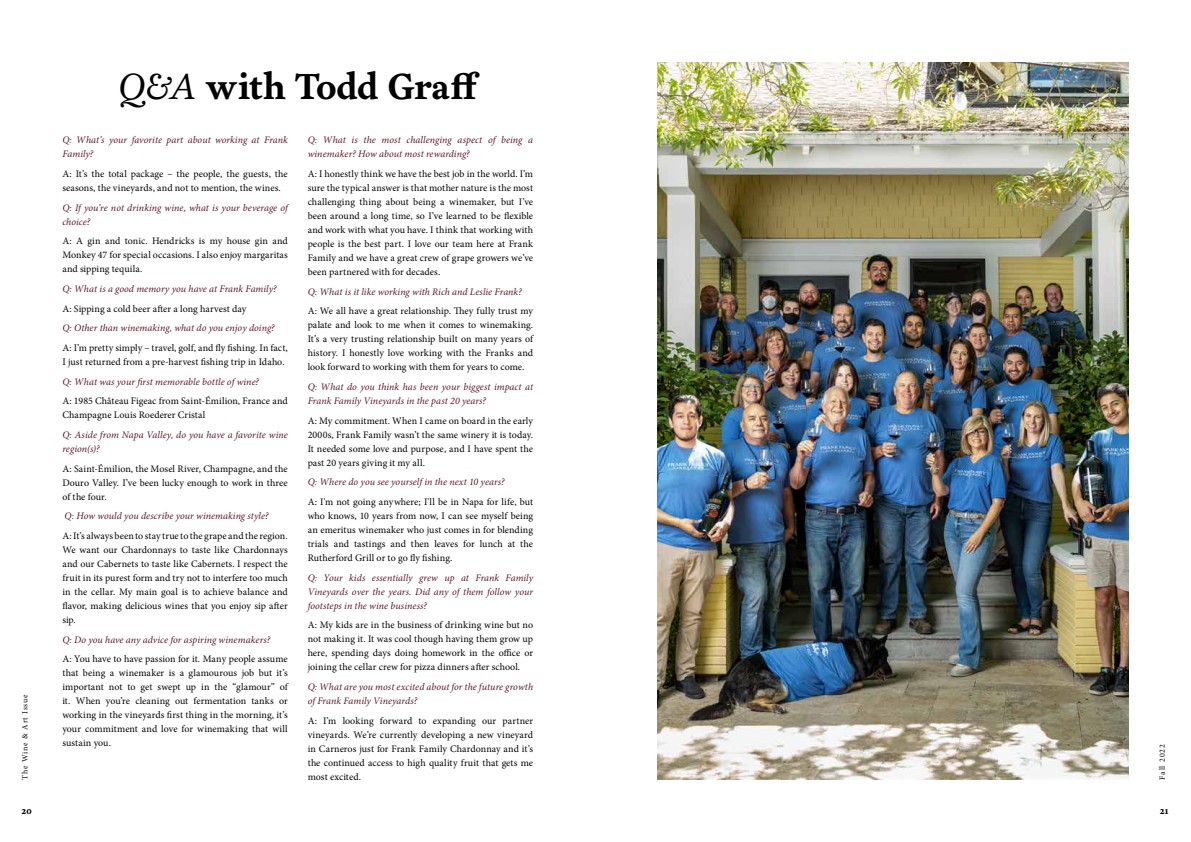
<style>
.page{position:relative;width:1191px;height:842px;background:#fff}
.page>*{position:absolute;margin:0;border:0;box-sizing:border-box;transform-origin:0 0}
.t1{font:700 35.7px "Garvis Pro";letter-spacing:-.01em;color:#000}
.t2{font:10px/14px "Minion Pro";letter-spacing:.005em;color:#000;text-align:justify}
.t3{font:italic 10px/14px "Minion Pro";letter-spacing:.005em;color:#5b1626}
.t4{font:700 9px "Garvis Pro";color:#000}
.t5{font:8px "Minion Pro";letter-spacing:.1em;color:#000}
.s1{font-weight:400;font-style:italic}
</style>
<div class="page">
<img style="left:658px;top:62px;width:470px;height:718px">
<p class="t5" style="left:19px;top:780px;width:87px;rotate:-90deg">The Wine &amp; Art Issue</p>
<h1 class="t1" style="left:119px;top:61px;width:362px"><span class="s1">Q&amp;A</span> with Todd Graff</h1>
<p class="t3" style="left:62px;top:133px;width:227px">Q: What’s your favorite part about working at Frank<br>Family?</p>
<p class="t2" style="left:62px;top:167px;width:227px">A: It’s the total package – the people, the guests, the seasons, the vineyards, and not to mention, the wines.</p>
<p class="t3" style="left:62px;top:200px;width:227px">Q: If you’re not drinking wine, what is your beverage of choice?</p>
<p class="t2" style="left:62px;top:234px;width:227px">A: A gin and tonic. Hendricks is my house gin and Monkey 47 for special occasions. I also enjoy margaritas and sipping tequila.</p>
<p class="t3" style="left:62px;top:282px;width:216px">Q: What is a good memory you have at Frank Family?</p>
<p class="t2" style="left:62px;top:301px;width:186px">A: Sipping a cold beer after a long harvest day</p>
<p class="t3" style="left:62px;top:321px;width:214px">Q: Other than winemaking, what do you enjoy doing?</p>
<p class="t2" style="left:62px;top:341px;width:227px">A: I’m pretty simply – travel, golf, and fly fishing. In fact,<br>I just returned from a pre-harvest fishing trip in Idaho.</p>
<p class="t3" style="left:62px;top:374px;width:198px">Q: What was your first memorable bottle of wine?</p>
<p class="t2" style="left:62px;top:394px;width:227px">A: 1985 Château Figeac from Saint-Émilion, France and<br>Champagne Louis Roederer Cristal</p>
<p class="t3" style="left:62px;top:428px;width:227px">Q: Aside from Napa Valley, do you have a favorite wine region(s)?</p>
<p class="t2" style="left:62px;top:461px;width:227px">A: Saint-Émilion, the Mosel River, Champagne, and the Douro Valley. I’ve been lucky enough to work in three of the four.</p>
<p class="t3" style="left:65px;top:509px;width:205px">Q: How would you describe your winemaking style?</p>
<p class="t2" style="left:62px;top:529px;width:227px">A: It’s always been to stay true to the grape and the region.<br>We want our Chardonnays to taste like Chardonnays and our Cabernets to taste like Cabernets. I respect the fruit in its purest form and try not to interfere too much in the cellar. My main goal is to achieve balance and flavor, making delicious wines that you enjoy sip after sip.</p>
<p class="t3" style="left:62px;top:632px;width:209px">Q: Do you have any advice for aspiring winemakers?</p>
<p class="t2" style="left:62px;top:652px;width:227px">A: You have to have passion for it. Many people assume that being a winemaker is a glamourous job but it’s important not to get swept up in the “glamour” of it. When you’re cleaning out fermentation tanks or working in the vineyards first thing in the morning, it’s your commitment and love for winemaking that will sustain you.</p>
<p class="t3" style="left:308px;top:133px;width:227px">Q: What is the most challenging aspect of being a winemaker? How about most rewarding?</p>
<p class="t2" style="left:308px;top:167px;width:227px">A: I honestly think we have the best job in the world. I’m sure the typical answer is that mother nature is the most challenging thing about being a winemaker, but I’ve been around a long time, so I’ve learned to be flexible and work with what you have. I think that working with people is the best part. I love our team here at Frank Family and we have a great crew of grape growers we’ve been partnered with for decades.</p>
<p class="t3" style="left:308px;top:284px;width:216px">Q: What is it like working with Rich and Leslie Frank?</p>
<p class="t2" style="left:308px;top:304px;width:227px">A: We all have a great relationship. They fully trust my palate and look to me when it comes to winemaking.<br>It’s a very trusting relationship built on many years of history. I honestly love working with the Franks and look forward to working with them for years to come.</p>
<p class="t3" style="left:308px;top:380px;width:227px">Q: What do you think has been your biggest impact at<br>Frank Family Vineyards in the past 20 years?</p>
<p class="t2" style="left:308px;top:413px;width:227px">A: My commitment. When I came on board in the early 2000s, Frank Family wasn’t the same winery it is today.<br>It needed some love and purpose, and I have spent the past 20 years giving it my all.</p>
<p class="t3" style="left:308px;top:475px;width:198px">Q: Where do you see yourself in the next 10 years?</p>
<p class="t2" style="left:308px;top:495px;width:227px">A: I'm not going anywhere; I'll be in Napa for life, but who knows, 10 years from now, I can see myself being an emeritus winemaker who just comes in for blending trials and tastings and then leaves for lunch at the Rutherford Grill or to go fly fishing.</p>
<p class="t3" style="left:308px;top:570px;width:227px;text-align:justify">Q: Your kids essentially grew up at Frank Family Vineyards over the years. Did any of them follow your footsteps in the wine business?</p>
<p class="t2" style="left:308px;top:618px;width:227px">A: My kids are in the business of drinking wine but no not making it. It was cool though having them grow up here, spending days doing homework in the office or joining the cellar crew for pizza dinners after school.</p>
<p class="t3" style="left:308px;top:680px;width:227px">Q: What are you most excited about for the future growth of Frank Family Vineyards?</p>
<p class="t2" style="left:308px;top:713px;width:227px">A: I’m looking forward to expanding our partner vineyards. We’re currently developing a new vineyard in Carneros just for Frank Family Chardonnay and it’s the continued access to high quality fruit that gets me most excited.</p>
<p class="t5" style="left:1157px;top:780px;width:37px;rotate:-90deg">Fall 2022</p>
<p class="t4" style="left:22px;top:804px;width:12px">20</p>
<p class="t4" style="left:1159px;top:804px;width:10px">21</p>
</div>
